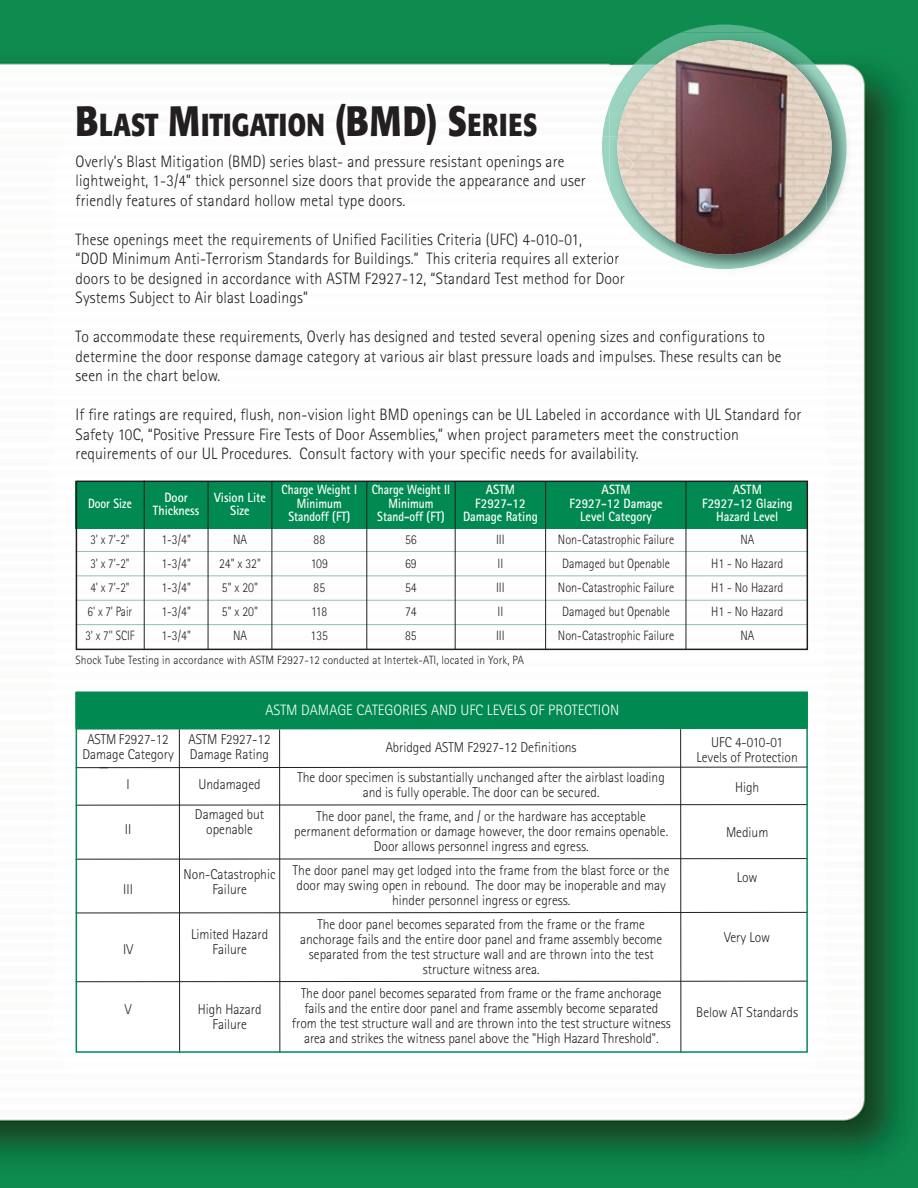
<style>
.page{position:relative;width:918px;height:1188px;background:#fff}
.page>*{position:absolute;margin:0;border:0;box-sizing:border-box;transform-origin:0 0}
.t1{font:700 31.5px "Formata";color:#231f20;scale:.8 1}
.t2{font:300 16.5px/19.5px "Rotis Sans Serif";letter-spacing:.01em;color:#231f20;scale:.95 1}
.t3{font:300 15px "Rotis Sans Serif";color:#fff}
.t4{font:300 14.25px/15px "Rotis Sans Serif";color:#231f20;text-align:center;scale:.95 1}
.t5{font:300 13.5px/24px "Rotis Sans Serif";color:#231f20;text-align:justify;scale:.9 1}
.t6{font:700 13.5px/13.5px "Rotis Sans Serif";color:#fff;text-align:center;scale:.9 1}
.t7{font:700 13.5px/13.5px "Rotis Sans Serif";color:#fff;text-align:center;scale:.85 1}
.t8{font:300 13.5px/24px "Rotis Sans Serif";color:#231f20;text-align:center;scale:.85 1}
.t9{font:300 12px "Rotis Sans Serif";letter-spacing:.01em;color:#231f20;scale:.95 1}
.s1{font-size:42px}
</style>
<div class="page">
<img style="left:0;top:0;width:918px;height:1187px">
<img style="left:54px;top:137px;width:772px;height:938px">
<img style="left:681px;top:25px;width:87px;height:7px">
<img style="left:602px;top:104px;width:8px;height:85px">
<img style="left:768px;top:32px;width:86px;height:245px">
<img style="left:610px;top:32px;width:237px;height:182px">
<img style="left:610px;top:137px;width:216px;height:132px">
<img style="left:617px;top:40px;width:215px;height:214px;border-radius:50%">
<hr style="left:76px;top:528px;width:732px;height:1px;background:#90c3ab">
<hr style="left:76px;top:551px;width:732px;height:1px;background:#90c3ab">
<hr style="left:76px;top:575px;width:732px;height:1px;background:#90c3ab">
<hr style="left:76px;top:600px;width:732px;height:1px;background:#90c3ab">
<hr style="left:76px;top:624px;width:732px;height:1px;background:#90c3ab">
<div style="left:76px;top:481px;width:732px;height:47px;background:#008a52"></div>
<hr style="left:686px;top:482px;width:1px;height:167px;background:#231f20">
<hr style="left:545px;top:482px;width:1px;height:168px;background:#231f20">
<hr style="left:455px;top:481px;width:1px;height:168px;background:#231f20">
<hr style="left:366px;top:482px;width:1px;height:167px;background:#231f20">
<hr style="left:272px;top:481px;width:1px;height:168px;background:#231f20">
<hr style="left:208px;top:481px;width:1px;height:168px;background:#231f20">
<hr style="left:144px;top:481px;width:1px;height:169px;background:#231f20">
<div style="left:76px;top:481px;width:732px;height:169px;border:2px solid #231f20"></div>
<div style="left:73px;top:727px;width:735px;height:326px;background:#fff"></div>
<div style="left:79px;top:695px;width:726px;height:35px;background:#008a52"></div>
<svg style="left:75px;top:804px;width:730px;height:2px"></svg>
<svg style="left:75px;top:766px;width:730px;height:2px"></svg>
<svg style="left:75px;top:858px;width:730px;height:2px"></svg>
<svg style="left:75px;top:912px;width:730px;height:2px"></svg>
<svg style="left:75px;top:980px;width:730px;height:2px"></svg>
<hr style="left:179px;top:729px;width:1px;height:324px;background:#231f20">
<hr style="left:279px;top:729px;width:1px;height:324px;background:#231f20">
<hr style="left:680px;top:729px;width:1px;height:324px;background:#231f20">
<div style="left:76px;top:692px;width:732px;height:361px;border:2px solid #008a52"></div>
<h1 class="t1" style="left:76px;top:111px;width:579px"><span class="s1">B</span>LAST <span class="s1">M</span>ITIGATION <span class="s1">(BMD) S</span>ERIES</h1>
<p class="t2" style="left:76px;top:153px;width:539px">Overly’s Blast Mitigation (BMD) series blast- and pressure resistant openings are lightweight, 1-3/4” thick personnel size doors that provide the appearance and user friendly features of standard hollow metal type doors.</p>
<p class="t2" style="left:76px;top:231px;width:580px">These openings meet the requirements of Unified Facilities Criteria (UFC) 4-010-01,<br>“DOD Minimum Anti-Terrorism Standards for Buildings.” This criteria requires all exterior doors to be designed in accordance with ASTM F2927-12, “Standard Test method for Door Systems Subject to Air blast Loadings”</p>
<p class="t2" style="left:76px;top:328px;width:745px">To accommodate these requirements, Overly has designed and tested several opening sizes and configurations to determine the door response damage category at various air blast pressure loads and impulses. These results can be seen in the chart below.</p>
<p class="t2" style="left:76px;top:406px;width:766px">If fire ratings are required, flush, non-vision light BMD openings can be UL Labeled in accordance with UL Standard for<br>Safety 10C, “Positive Pressure Fire Tests of Door Assemblies,” when project parameters meet the construction requirements of our UL Procedures. Consult factory with your specific needs for availability.</p>
<p class="t7" style="left:88px;top:498px;width:53px">Door Size</p>
<p class="t8" style="left:85px;top:529px;width:59px">3' x 7'-2"<br>3' x 7'-2"<br>4' x 7'-2"<br>6' x 7' Pair<br>3' x 7'' SCIF</p>
<p class="t6" style="left:153px;top:492px;width:53px">Door<br>Thickness</p>
<p class="t5" style="left:161px;top:529px;width:34px">1-3/4" 1-3/4" 1-3/4" 1-3/4" 1-3/4"</p>
<p class="t6" style="left:214px;top:492px;width:59px">Vision Lite<br>Size</p>
<p class="t5" style="left:219px;top:529px;width:48px;text-align:center">NA<br>24" x 32"<br>5" x 20"<br>5" x 20"<br>NA</p>
<p class="t7" style="left:282px;top:484px;width:90px">Charge Weight I<br>Minimum<br>Standoff (FT)</p>
<p class="t5" style="left:311px;top:529px;width:21px;text-align:left">88<br>109<br>85<br>118<br>135</p>
<p class="t7" style="left:372px;top:484px;width:94px">Charge Weight II<br>Minimum<br>Stand-off (FT)</p>
<p class="t5" style="left:405px;top:529px;width:14px">56<br>69<br>54<br>74<br>85</p>
<p class="t6" style="left:463px;top:484px;width:84px">ASTM<br>F2927-12<br>Damage Rating</p>
<p class="t5" style="left:496px;top:529px;width:11px">III II III II III</p>
<p class="t9" style="left:76px;top:656px;width:473px">Shock Tube Testing in accordance with ASTM F2927-12 conducted at Intertek-ATI, located in York, PA</p>
<p class="t6" style="left:570px;top:484px;width:105px">ASTM<br>F2927-12 Damage<br>Level Category</p>
<p class="t5" style="left:558px;top:529px;width:131px;text-align:center">Non-Catastrophic Failure<br>Damaged but Openable<br>Non-Catastrophic Failure<br>Damaged but Openable<br>Non-Catastrophic Failure</p>
<p class="t4" style="left:82px;top:733px;width:98px">ASTM F2927-12<br>Damage Category</p>
<p class="t4" style="left:126px;top:778px;width:5px">I</p>
<p class="t4" style="left:125px;top:823px;width:8px">II</p>
<p class="t4" style="left:123px;top:883px;width:12px">III</p>
<p class="t4" style="left:123px;top:943px;width:12px">IV</p>
<p class="t4" style="left:125px;top:1003px;width:9px">V</p>
<p class="t3" style="left:265px;top:704px;width:355px">ASTM DAMAGE CATEGORIES AND UFC LEVELS OF PROTECTION</p>
<p class="t4" style="left:188px;top:733px;width:88px;text-align:left">ASTM F2927-12<br>Damage Rating</p>
<p class="t4" style="left:195px;top:770px;width:74px;line-height:30px;text-align:left">Undamaged<br>Damaged but</p>
<p class="t4" style="left:206px;top:823px;width:51px">openable</p>
<p class="t4" style="left:184px;top:868px;width:98px">Non-Catastrophic<br>Failure</p>
<p class="t4" style="left:191px;top:928px;width:83px">Limited Hazard<br>Failure</p>
<p class="t4" style="left:297px;top:733px;width:388px;line-height:30px">Abridged ASTM F2927-12 Definitions<br>The door specimen is substantially unchanged after the airblast loading</p>
<p class="t4" style="left:317px;top:781px;width:348px;line-height:24px">and is fully operable. The door can be secured.<br>The door panel, the frame, and / or the hardware has acceptable</p>
<p class="t4" style="left:294px;top:825px;width:395px">permanent deformation or damage however, the door remains openable.<br>Door allows personnel ingress and egress.</p>
<p class="t4" style="left:293px;top:864px;width:398px">The door panel may get lodged into the frame from the blast force or the door may swing open in rebound. The door may be inoperable and may hinder personnel ingress or egress.</p>
<p class="t4" style="left:300px;top:918px;width:383px">The door panel becomes separated from the frame or the frame anchorage fails and the entire door panel and frame assembly become separated from the test structure wall and are thrown into the test structure witness area.</p>
<p class="t4" style="left:292px;top:987px;width:400px">The door panel becomes separated from frame or the frame anchorage fails and the entire door panel and frame assembly become separated from the test structure wall and are thrown into the test structure witness area and strikes the witness panel above the "High Hazard Threshold".</p>
<p class="t4" style="left:198px;top:1003px;width:69px">High Hazard<br>Failure</p>
<p class="t6" style="left:702px;top:484px;width:102px">ASTM<br>F2927-12 Glazing<br>Hazard Level</p>
<p class="t5" style="left:711px;top:529px;width:82px;text-align:center">NA<br>H1 - No Hazard<br>H1 - No Hazard<br>H1 - No Hazard<br>NA</p>
<p class="t4" style="left:697px;top:736px;width:108px">UFC 4-010-01<br>Levels of Protection</p>
<p class="t4" style="left:735px;top:781px;width:27px">High</p>
<p class="t4" style="left:726px;top:826px;width:46px">Medium</p>
<p class="t4" style="left:737px;top:871px;width:23px">Low</p>
<p class="t4" style="left:724px;top:931px;width:50px">Very Low</p>
<p class="t4" style="left:696px;top:1006px;width:109px">Below AT Standards</p>
</div>
